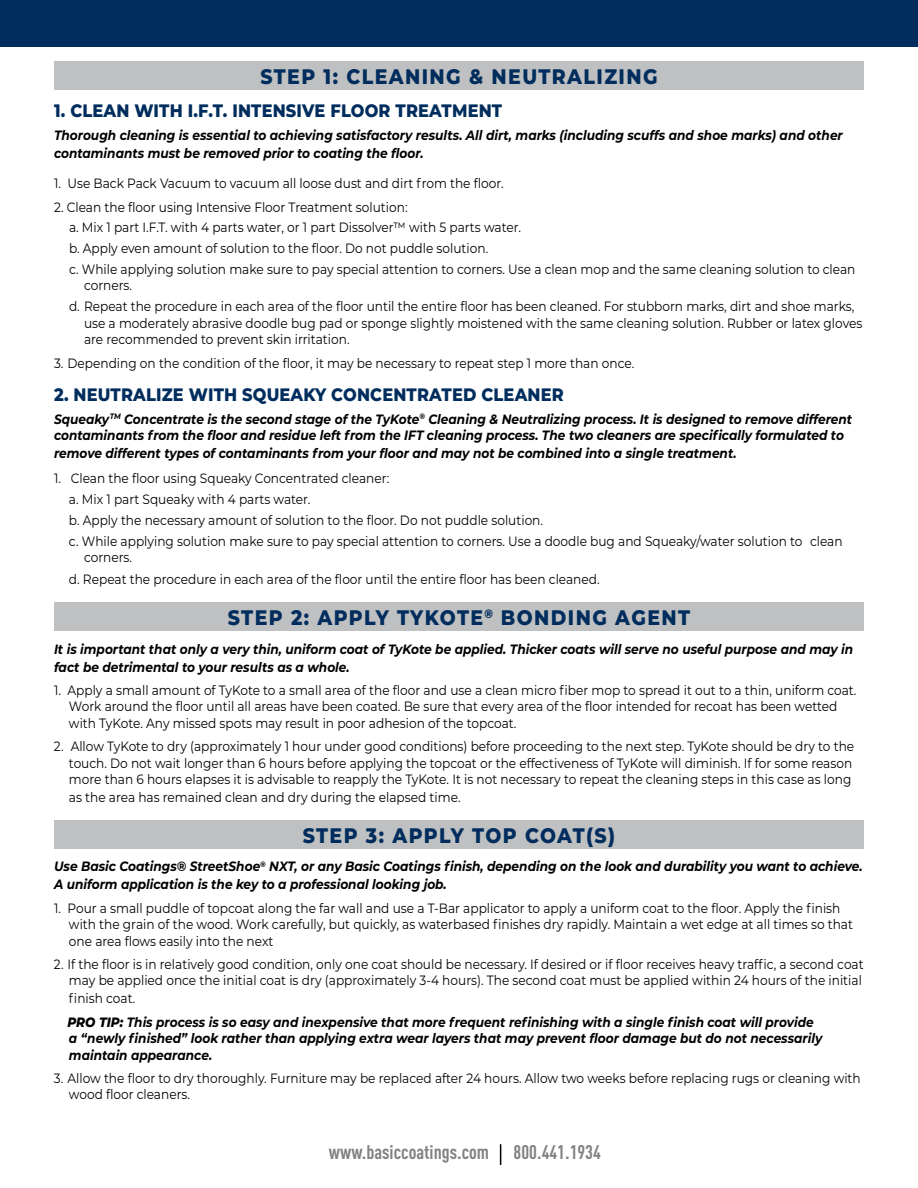
<style>
.page{position:relative;width:918px;height:1188px;background:#fff}
.page>*{position:absolute;margin:0;border:0;box-sizing:border-box;transform-origin:0 0}
.t1{font:800 21px "Montserrat";letter-spacing:.075em;color:#002d5d;scale:.9 1}
.t2{font:700 condensed 19.5px "DIN Pro";color:#818383}
.t3{font:800 18px "Montserrat";letter-spacing:.01em;color:#002d5d;scale:.9 1}
.t4{font:13.5px/16.5px "Montserrat";color:#000;scale:.9 1}
.t5{font:italic 700 13.5px/18px "Montserrat";color:#000;scale:.9 1}
.s1{font-weight:400;font-style:normal}
.s2{font-weight:800}
</style>
<div class="page">
<div style="left:54px;top:820px;width:810px;height:29px;background:#bfc0c1"></div>
<div style="left:54px;top:603px;width:810px;height:28px;background:#bfc0c1"></div>
<div style="left:0;top:0;width:918px;height:46px;background:#002d5d"></div>
<svg style="left:500px;top:1144px;width:1px;height:21px"></svg>
<div style="left:54px;top:61px;width:810px;height:29px;background:#bfc0c1"></div>
<h1 class="t1" style="left:260px;top:61px;width:443px">STEP 1: CLEANING &amp; NEUTRALIZING</h1>
<h3 class="t3" style="left:54px;top:97px;width:500px">1. CLEAN WITH I.F.T. INTENSIVE FLOOR TREATMENT</h3>
<p class="t5" style="left:54px;top:126px;width:878px">Thorough cleaning is essential to achieving satisfactory results. All dirt, marks (including scuffs and shoe marks) and other contaminants must be removed prior to coating the floor.</p>
<p class="t4" style="left:54px;top:175px;width:501px">1. Use Back Pack Vacuum to vacuum all loose dust and dirt from the floor.</p>
<p class="t4" style="left:69px;top:196px;width:875px;line-height:20.9px;text-indent:-15px">2. Clean the floor using Intensive Floor Treatment solution:<br>a. Mix 1 part I.F.T. with 4 parts water, or 1 part Dissolver™ with 5 parts water.<br>b. Apply even amount of solution to the floor. Do not puddle solution.<br>c. While applying solution make sure to pay special attention to corners. Use a clean mop and the same cleaning solution to clean</p>
<p class="t4" style="left:69px;top:275px;width:874px;line-height:20.9px;text-indent:15px">corners.<br>d. Repeat the procedure in each area of the floor until the entire floor has been cleaned. For stubborn marks, dirt and shoe marks,</p>
<p class="t4" style="left:84px;top:314px;width:866px">use a moderately abrasive doodle bug pad or sponge slightly moistened with the same cleaning solution. Rubber or latex gloves are recommended to prevent skin irritation.</p>
<p class="t4" style="left:54px;top:354px;width:646px">3. Depending on the condition of the floor, it may be necessary to repeat step 1 more than once.</p>
<h3 class="t3" style="left:54px;top:381px;width:568px">2. NEUTRALIZE WITH SQUEAKY CONCENTRATED CLEANER</h3>
<p class="t5" style="left:54px;top:410px;width:888px;line-height:16.5px">Squeaky<sup>TM</sup> Concentrate is the second stage of the TyKote<sup>®</sup> Cleaning &amp; Neutralizing process. It is designed to remove different contaminants from the floor and residue left from the IFT cleaning process. The two cleaners are specifically formulated to</p>
<p class="t5" style="left:54px;top:444px;width:760px">remove different types of contaminants from your floor and may not be combined into a single treatment.</p>
<p class="t4" style="left:69px;top:467px;width:861px;line-height:20.9px;text-indent:-15px">1. Clean the floor using Squeaky Concentrated cleaner:<br>a. Mix 1 part Squeaky with 4 parts water.<br>b. Apply the necessary amount of solution to the floor. Do not puddle solution.<br>c. While applying solution make sure to pay special attention to corners. Use a doodle bug and Squeaky/water solution to clean</p>
<p class="t4" style="left:69px;top:546px;width:591px;line-height:22.4px;text-indent:15px">corners.<br>d. Repeat the procedure in each area of the floor until the entire floor has been cleaned.</p>
<h1 class="t1" style="left:228px;top:602px;width:515px">STEP 2: APPLY TYKOTE<sup>®</sup> BONDING AGENT</h1>
<p class="t5" style="left:54px;top:639px;width:890px">It is important that only a very thin, uniform coat of TyKote be applied. Thicker coats will serve no useful purpose and may in fact be detrimental to your results as a whole.</p>
<p class="t4" style="left:69px;top:681px;width:877px;text-indent:-15px">1. Apply a small amount of TyKote to a small area of the floor and use a clean micro fiber mop to spread it out to a thin, uniform coat.<br>Work around the floor until all areas have been coated. Be sure that every area of the floor intended for recoat has been wetted with TyKote. Any missed spots may result in poor adhesion of the topcoat.</p>
<p class="t4" style="left:69px;top:738px;width:874px;text-indent:-15px">2. Allow TyKote to dry (approximately 1 hour under good conditions) before proceeding to the next step. TyKote should be dry to the touch. Do not wait longer than 6 hours before applying the topcoat or the effectiveness of TyKote will diminish. If for some reason more than 6 hours elapses it is advisable to reapply the TyKote. It is not necessary to repeat the cleaning steps in this case as long</p>
<p class="t4" style="left:69px;top:789px;width:437px">as the area has remained clean and dry during the elapsed time.</p>
<h1 class="t1" style="left:303px;top:820px;width:349px">STEP 3: APPLY TOP COAT(S)</h1>
<p class="t5" style="left:54px;top:857px;width:900px">Use Basic Coatings® StreetShoe<sup>®</sup> NXT, or any Basic Coatings finish, depending on the look and durability you want to achieve.<br>A uniform application is the key to a professional looking job.</p>
<p class="t4" style="left:69px;top:899px;width:873px;text-indent:-15px">1. Pour a small puddle of topcoat along the far wall and use a T-Bar applicator to apply a uniform coat to the floor. Apply the finish with the grain of the wood. Work carefully, but quickly, as waterbased finishes dry rapidly. Maintain a wet edge at all times so that one area flows easily into the next</p>
<p class="t4" style="left:54px;top:955px;width:901px;text-align:right">2. If the floor is in relatively good condition, only one coat should be necessary. If desired or if floor receives heavy traffic, a second coat may be applied once the initial coat is dry (approximately 3-4 hours). The second coat must be applied within 24 hours of the initial</p>
<p class="t5" style="left:67px;top:986px;width:831px;line-height:23.2px"><span class="s1">finish coat.<br></span><span class="s2">PRO TIP:</span> This process is so easy and inexpensive that more frequent refinishing with a single finish coat will provide</p>
<p class="t5" style="left:69px;top:1029px;width:839px;line-height:16.5px">a “newly finished” look rather than applying extra wear layers that may prevent floor damage but do not necessarily maintain appearance.</p>
<p class="t4" style="left:69px;top:1069px;width:881px;text-indent:-15px">3. Allow the floor to dry thoroughly. Furniture may be replaced after 24 hours. Allow two weeks before replacing rugs or cleaning with wood floor cleaners.</p>
<h2 class="t2" style="left:329px;top:1137px;width:162px">www.basiccoatings.com</h2>
<h2 class="t2" style="left:514px;top:1137px;width:89px">800.441.1934</h2>
</div>
